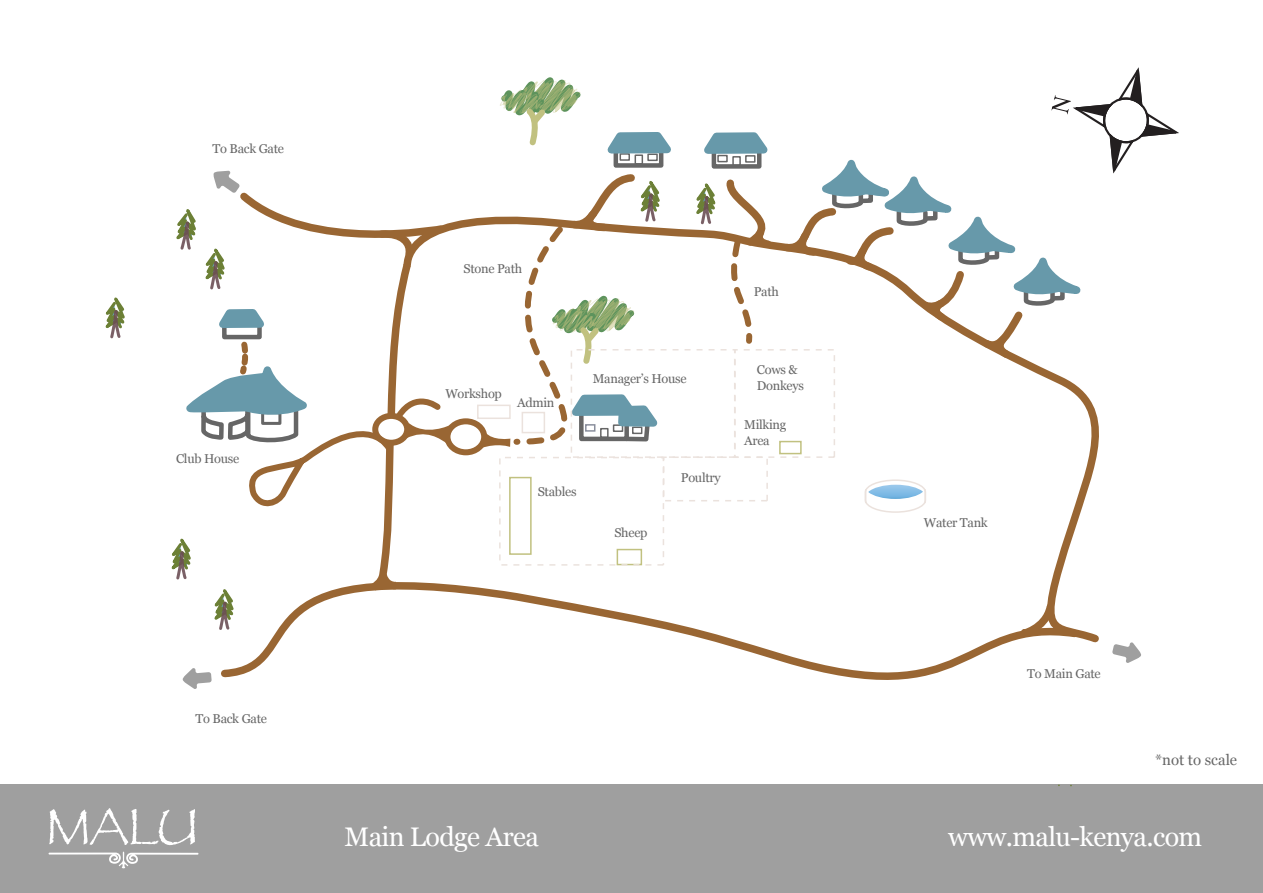
<style>
.page{position:relative;width:1263px;height:893px;background:#fff}
.page>*{position:absolute;margin:0;border:0;box-sizing:border-box;transform-origin:0 0}
.t1{font:26.85px "Georgia";letter-spacing:-.025em;color:#fff}
.t2{font:15px "Georgia";color:#666}
.t3{font:12.75px/15.3px "Georgia";letter-spacing:-.025em;color:#666}
</style>
<div class="page">
<div style="left:0;top:785px;width:1263px;height:108px;background:#9f9f9f"></div>
<svg style="left:221px;top:630px;width:773px;height:50px"></svg>
<svg style="left:399px;top:217px;width:700px;height:431px"></svg>
<svg style="left:49px;top:808px;width:146px;height:37px"></svg>
<svg style="left:49px;top:852px;width:149px;height:16px"></svg>
<svg style="left:105px;top:297px;width:20px;height:41px"></svg>
<div style="left:444px;top:418px;width:43px;height:37px;border:6px solid #963;border-radius:50%"></div>
<svg style="left:481px;top:78px;width:200px;height:370px"></svg>
<div style="left:509px;top:477px;width:23px;height:78px;border:2px solid #c1c180"></div>
<div style="left:617px;top:549px;width:25px;height:16px;border:2px solid #c1c180"></div>
<div style="left:779px;top:441px;width:23px;height:13px;border:2px solid #c1c180"></div>
<div style="left:499px;top:457px;width:165px;height:109px;border:2px dashed #ebe2dd"></div>
<div style="left:571px;top:349px;width:165px;height:109px;border:2px dashed #ebe2dd"></div>
<div style="left:734px;top:349px;width:101px;height:109px;border:2px dashed #ebe2dd"></div>
<div style="left:663px;top:456px;width:105px;height:45px;border:2px dashed #ebe2dd"></div>
<svg style="left:864px;top:479px;width:63px;height:35px"></svg>
<div style="left:522px;top:412px;width:23px;height:21px;border:2px solid #ebe2dd"></div>
<div style="left:477px;top:405px;width:34px;height:14px;border:2px solid #ebe2dd"></div>
<svg style="left:1112px;top:642px;width:29px;height:21px"></svg>
<svg style="left:183px;top:668px;width:29px;height:21px"></svg>
<svg style="left:171px;top:171px;width:280px;height:459px"></svg>
<svg style="left:687px;top:67px;width:492px;height:295px"></svg>
<p class="t3" style="left:213px;top:141px;width:73px">To Back Gate</p>
<p class="t3" style="left:176px;top:451px;width:65px">Club House</p>
<p class="t3" style="left:196px;top:711px;width:73px">To Back Gate</p>
<p class="t3" style="left:464px;top:261px;width:60px">Stone Path</p>
<p class="t3" style="left:754px;top:284px;width:27px">Path</p>
<p class="t3" style="left:445px;top:386px;width:58px">Workshop</p>
<p class="t3" style="left:517px;top:394px;width:39px">Admin</p>
<p class="t3" style="left:538px;top:484px;width:40px">Stables</p>
<p class="t3" style="left:593px;top:371px;width:95px">Manager’s House</p>
<p class="t3" style="left:757px;top:362px;width:49px">Cows &amp;<br>Donkeys</p>
<p class="t3" style="left:744px;top:417px;width:44px">Milking<br>Area</p>
<p class="t3" style="left:681px;top:469px;width:41px">Poultry</p>
<p class="t3" style="left:614px;top:524px;width:35px">Sheep</p>
<p class="t3" style="left:924px;top:514px;width:65px">Water Tank</p>
<p class="t3" style="left:1027px;top:666px;width:75px">To Main Gate</p>
<p class="t2" style="left:1155px;top:751px;width:84px">*not to scale</p>
<h1 class="t1" style="left:344px;top:822px;width:196px">Main Lodge Area</h1>
<h1 class="t1" style="left:948px;top:822px;width:255px">www.malu-kenya.com</h1>
</div>
